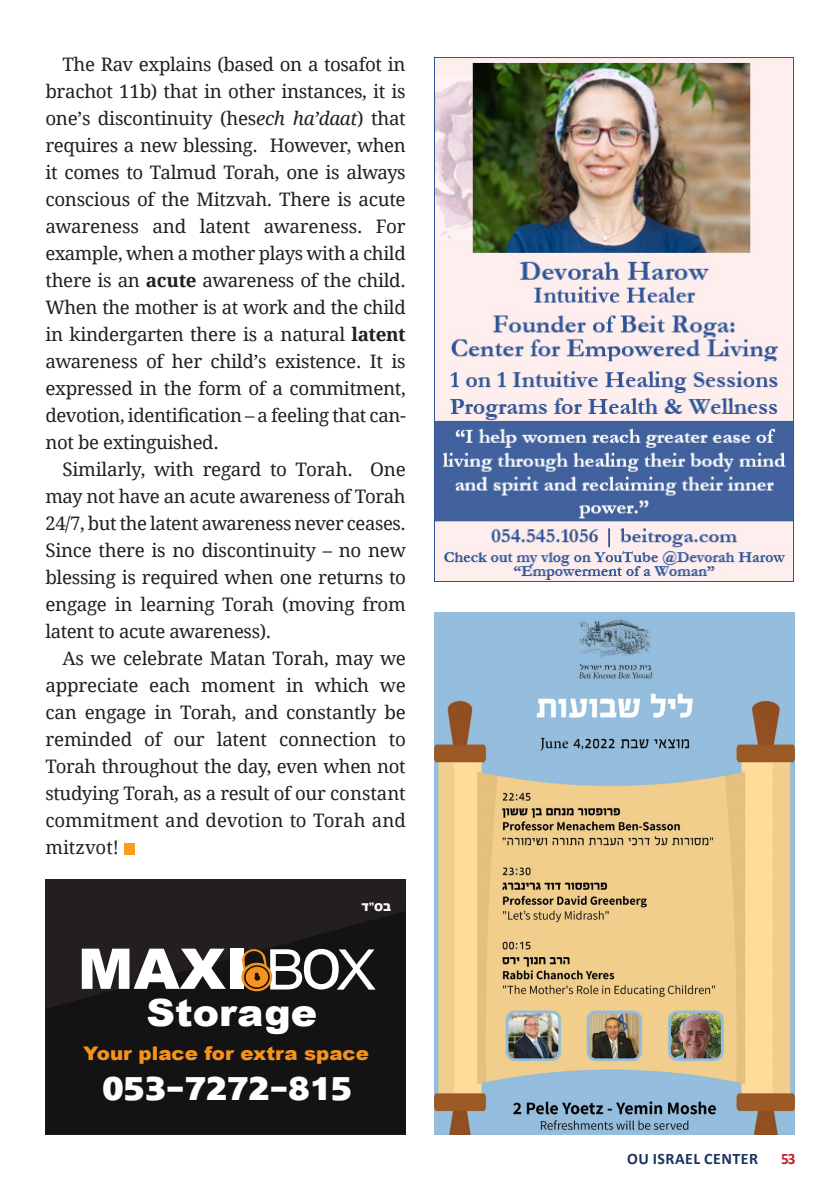
<style>
.page{position:relative;width:840px;height:1191px;background:#fff}
.page>*{position:absolute;margin:0;border:0;box-sizing:border-box;transform-origin:0 0}
.t1{font:900 56.2px "Arial";color:#fff;scale:1.05 1}
.t2{font:700 40.6px "Fb Alfi";color:#fdfefe}
.t3{font:900 37.6px "Arial";color:#fff;scale:1.05 1}
.t4{font:900 18.8px "Arial";color:#f7931d;scale:1.05 1}
.MAIN_TEXT{font:18.6px/27px "Droid Serif";letter-spacing:-.02em;color:#231f20;text-align:justify}
.t5{font:700 16px "Calibri";letter-spacing:.03em;color:#1c3260}
.t6{font:700 16px "Calibri";color:#bd2327;scale:.95 1}
.t7{font:700 14.6px "Fb Alfi";color:#f9fafa}
.s1{font-style:italic}
.s2{font-weight:700}
.s3{font-weight:400}
.s4{font-weight:400;font-size:74.8px}
</style>
<div class="page">
<div style="left:124px;top:843px;width:11px;height:11px;background:#f89e1c"></div>
<img style="left:434px;top:612px;width:360px;height:522px">
<img style="left:434px;top:57px;width:360px;height:525px">
<div style="left:45px;top:879px;width:360px;height:255px;background:#231f20"></div>
<svg style="left:46px;top:911px;width:359px;height:223px;fill:#141313"></svg>
<svg style="left:241px;top:948px;width:32px;height:44px"></svg>
<p class="MAIN_TEXT" style="left:45px;top:51px;width:362px;text-indent:17px">The Rav explains (based on a tosafot in brachot 11b) that in other instances, it is one’s discontinuity (hes<span class="s1">ech ha’daat</span>) that requires a new blessing. However, when it comes to Talmud Torah, one is always conscious of the Mitzvah. There is acute awareness and latent awareness. For example, when a mother plays with a child there is an <span class="s2">acute</span> awareness of the child.<br>When the mother is at work and the child in kindergarten there is a natural <span class="s2">latent </span>awareness of her child’s existence. It is expressed in the form of a commitment, devotion, identification – a feeling that can&shy;not be extinguished.</p>
<p class="MAIN_TEXT" style="left:45px;top:456px;width:362px;text-indent:17px">Similarly, with regard to Torah. One may not have an acute awareness of Torah 24/7, but the latent awareness never ceases.<br>Since there is no discontinuity – no new blessing is required when one returns to engage in learning Torah (moving from latent to acute awareness).</p>
<p class="MAIN_TEXT" style="left:45px;top:645px;width:362px;text-indent:17px">As we celebrate Matan Torah, may we appreciate each moment in which we can engage in Torah, and constantly be reminded of our latent connection to Torah throughout the day, even when not studying Torah, as a result of our constant commitment and devotion to Torah and mitzvot!</p>
<p class="t7" style="left:361px;top:900px;width:31px">ס״ד ב</p>
<p class="t1" style="left:78px;top:928px;width:285px">MAXI <span class="s3">B</span><span class="s4">o</span><span class="s3">X</span></p>
<p class="t3" style="left:146px;top:985px;width:164px">Storage</p>
<p class="t4" style="left:83px;top:1039px;width:273px">Your place for extra space</p>
<p class="t2" style="left:102px;top:1071px;width:251px">053-7272-815</p>
<p class="t5" style="left:626px;top:1147px;width:132px">OU ISRAEL CENTER</p>
<p class="t6" style="left:780px;top:1147px;width:17px">53</p>
</div>
